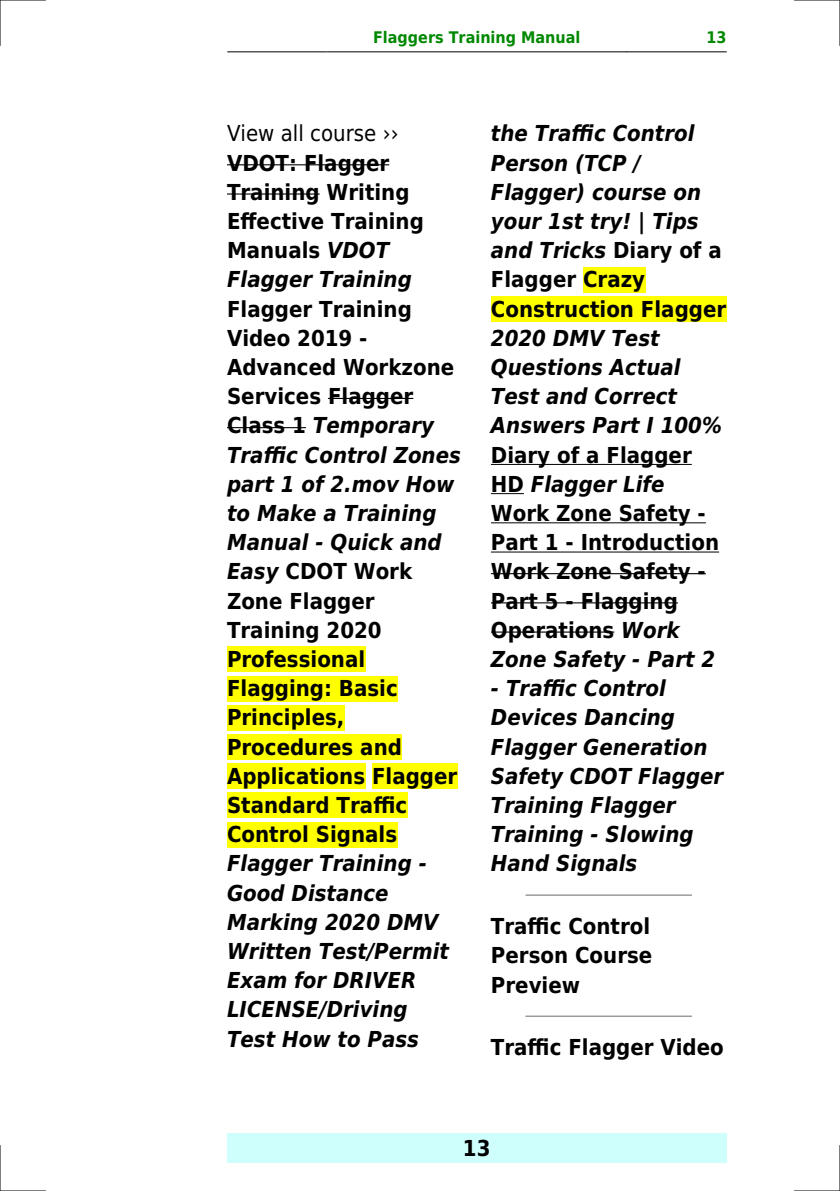
<style>
.page{position:relative;width:840px;height:1191px;background:#fff}
.page>*{position:absolute;margin:0;border:0;box-sizing:border-box;transform-origin:0 0}
.t1{font:700 22px/29.2px "DejaVu Sans Condensed";color:#000}
.t2{font:italic 700 22px/29.2px "DejaVu Sans Condensed";color:#000}
.t3{font:22px "DejaVu Sans Condensed";color:#000}
.t4{font:700 16px "DejaVu Sans Condensed";color:#080}
.s1{font-style:italic}
.s2{font-style:normal}
</style>
<div class="page">
<hr style="left:227px;top:51px;width:99px;height:1px;background:#000">
<hr style="left:327px;top:51px;width:299px;height:1px;background:#000">
<hr style="left:626px;top:51px;width:99px;height:1px;background:#000">
<div style="left:227px;top:1133px;width:499px;height:29px;background:#cffffc"></div>
<hr style="left:227px;top:164px;width:162px;height:1px;background:#000">
<hr style="left:227px;top:193px;width:92px;height:2px;background:#000">
<hr style="left:328px;top:398px;width:85px;height:1px;background:#000">
<hr style="left:227px;top:427px;width:79px;height:1px;background:#000">
<div style="left:227px;top:646px;width:138px;height:26px;background:#ff0"></div>
<div style="left:227px;top:676px;width:170px;height:25px;background:#ff0"></div>
<div style="left:227px;top:705px;width:117px;height:25px;background:#ff0"></div>
<div style="left:227px;top:734px;width:175px;height:26px;background:#ff0"></div>
<div style="left:227px;top:763px;width:138px;height:26px;background:#ff0"></div>
<div style="left:372px;top:763px;width:85px;height:26px;background:#ff0"></div>
<div style="left:227px;top:792px;width:180px;height:26px;background:#ff0"></div>
<div style="left:227px;top:821px;width:170px;height:26px;background:#ff0"></div>
<div style="left:582px;top:267px;width:63px;height:25px;background:#ff0"></div>
<div style="left:490px;top:296px;width:235px;height:26px;background:#ff0"></div>
<hr style="left:490px;top:464px;width:201px;height:1px;background:#000">
<hr style="left:490px;top:493px;width:33px;height:1px;background:#000">
<hr style="left:490px;top:522px;width:215px;height:1px;background:#000">
<hr style="left:490px;top:551px;width:228px;height:1px;background:#000">
<hr style="left:490px;top:573px;width:215px;height:1px;background:#000">
<hr style="left:490px;top:602px;width:187px;height:1px;background:#000">
<hr style="left:490px;top:631px;width:124px;height:1px;background:#000">
<hr style="left:526px;top:894px;width:164px;height:2px;background:#999">
<hr style="left:526px;top:1015px;width:164px;height:2px;background:#999">
<hr style="left:0;top:0;width:45px;height:1px;background:#000">
<hr style="left:794px;top:0;width:45px;height:1px;background:#000">
<hr style="left:0;top:1190px;width:45px;height:1px;background:#000">
<hr style="left:794px;top:1190px;width:45px;height:1px;background:#000">
<hr style="left:0;top:0;width:1px;height:45px;background:#000">
<hr style="left:0;top:1145px;width:1px;height:46px;background:#000">
<hr style="left:839px;top:0;width:1px;height:45px;background:#000">
<hr style="left:839px;top:1145px;width:1px;height:46px;background:#000">
<p class="t4" style="left:373px;top:29px;width:209px">Flaggers Training Manual</p>
<p class="t4" style="left:706px;top:29px;width:22px">13</p>
<p class="t3" style="left:227px;top:121px;width:151px">View all course</p>
<p class="t1" style="left:227px;top:148px;width:198px">VDOT: Flagger<br>Training Writing<br>Effective Training<br>Manuals <span class="s1">VDOT<br>Flagger Training</span></p>
<p class="t1" style="left:227px;top:294px;width:235px">Flagger Training<br>Video 2019 -<br>Advanced Workzone<br>Services Flagger<br>Class 1 <span class="s1">Temporary<br>Traffic Control Zones part 1 of 2.mov How to Make a Training<br>Manual - Quick and<br>Easy</span> CDOT Work<br>Zone Flagger<br>Training 2020<br>Professional<br>Flagging: Basic<br>Principles,<br>Procedures and<br>Applications Flagger<br>Standard Traffic<br>Control Signals</p>
<p class="t2" style="left:227px;top:849px;width:223px">Flagger Training -<br>Good Distance<br>Marking 2020 DMV<br>Written Test/Permit<br>Exam for DRIVER<br>LICENSE/Driving<br>Test How to Pass</p>
<p class="t2" style="left:490px;top:119px;width:237px">the Traffic Control<br>Person (TCP /<br>Flagger) course on your 1st try! | Tips and Tricks <span class="s2">Diary of a<br>Flagger Crazy<br>Construction Flagger</span></p>
<p class="t2" style="left:490px;top:323px;width:232px">2020 DMV Test<br>Questions Actual<br>Test and Correct<br>Answers Part I 100%</p>
<p class="t1" style="left:490px;top:440px;width:229px">Diary of a Flagger<br>HD <span class="s1">Flagger Life<br></span>Work Zone Safety -<br>Part 1 - Introduction<br>Work Zone Safety -<br>Part 5 - Flagging<br>Operations <span class="s1">Work<br>Zone Safety - Part 2</span></p>
<p class="t2" style="left:490px;top:674px;width:234px">- Traffic Control<br>Devices Dancing<br>Flagger Generation<br>Safety CDOT Flagger<br>Training Flagger<br>Training - Slowing<br>Hand Signals</p>
<p class="t1" style="left:490px;top:912px;width:163px;text-align:justify">Traffic Control Person Course Preview</p>
<p class="t1" style="left:490px;top:1033px;width:234px">Traffic Flagger Video</p>
<p class="t1" style="left:462px;top:1133px;width:29px">13</p>
</div>
